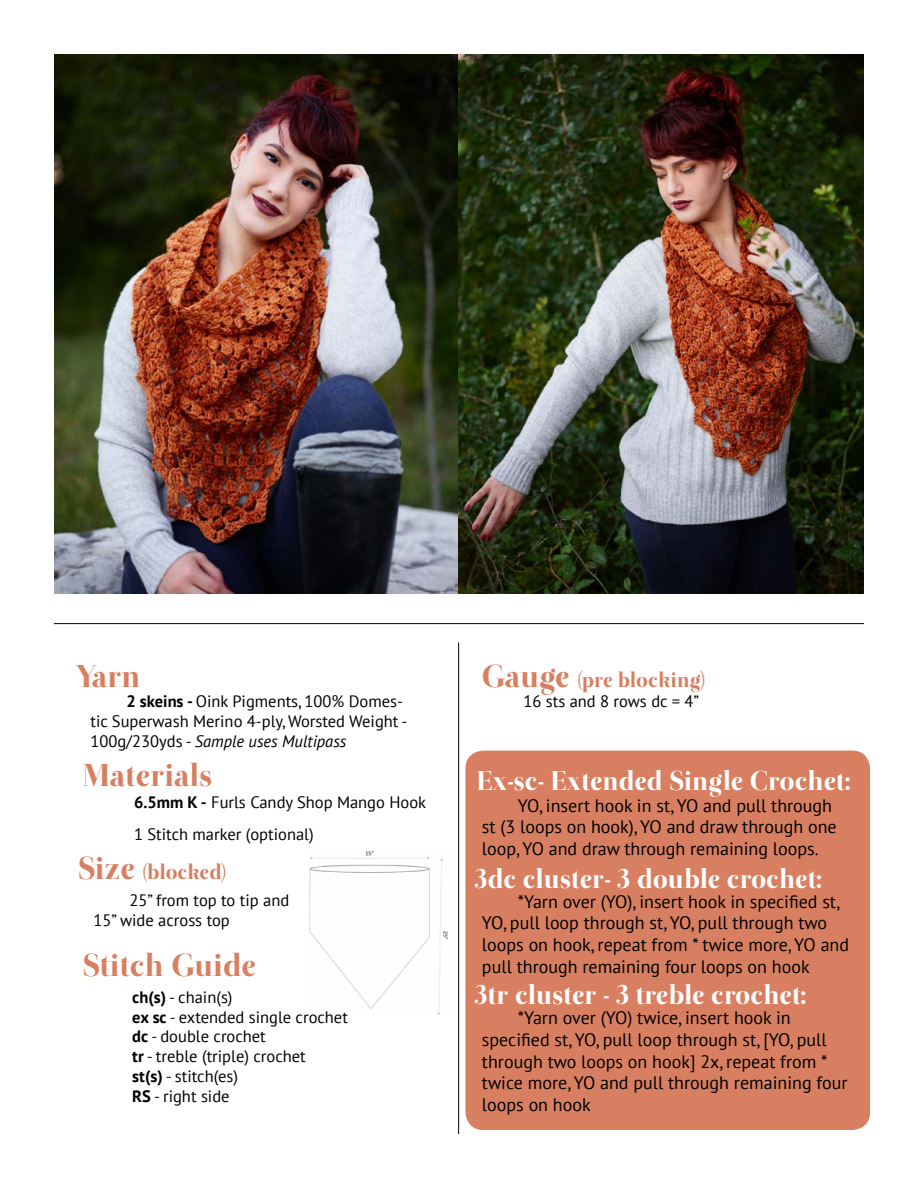
<style>
.page{position:relative;width:918px;height:1188px;background:#fff}
.page>*{position:absolute;margin:0;border:0;box-sizing:border-box;transform-origin:0 0}
.t1{font:31.5px "Otama ep";color:#d77f60}
.t2{font:27px "Otama ep";color:#fff}
.t3{font:21px "Otama ep";color:#d77f60}
.t4{font:18px/21.6px "PT Sans";color:#000}
.t5{font:16.5px/19.8px "PT Sans";color:#000}
.s1{font-weight:700}
.s2{font-style:italic}
.s3{font-size:31.5px}
</style>
<div class="page">
<img style="left:54px;top:54px;width:404px;height:540px">
<hr style="left:54px;top:623px;width:810px;height:1px;background:#000">
<hr style="left:458px;top:643px;width:1px;height:491px;background:#000">
<div style="left:465px;top:751px;width:405px;height:379px;background:#d77f60;border-radius:18px"></div>
<img style="left:458px;top:54px;width:406px;height:540px">
<img style="left:309px;top:850px;width:139px;height:165px">
<p class="t1" style="left:75px;top:657px;width:67px">Yarn</p>
<p class="t5" style="left:90px;top:691px;width:319px;text-indent:36px"><span class="s1">2 skeins -</span> Oink Pigments, 100% Domes&shy;tic Superwash Merino 4-ply, Worsted Weight -<br>100g/230yds - <span class="s2">Sample uses Multipass</span></p>
<p class="t1" style="left:83px;top:756px;width:131px">Materials</p>
<p class="t5" style="left:134px;top:792px;width:293px"><span class="s1">6.5mm K -</span> Furls Candy Shop Mango Hook</p>
<p class="t5" style="left:134px;top:824px;width:181px">1 Stitch marker (optional)</p>
<p class="t3" style="left:78px;top:859px;width:149px"><span class="s3">Size</span> (blocked)</p>
<p class="t5" style="left:93px;top:890px;width:197px;text-indent:36px">25” from top to tip and<br>15” wide across top</p>
<p class="t1" style="left:83px;top:946px;width:175px">Stitch Guide</p>
<p class="t5" style="left:132px;top:987px;width:102px"><span class="s1">ch(s)</span> - chain(s)</p>
<p class="t5" style="left:132px;top:1006px;width:217px"><span class="s1">ex sc</span> - extended single crochet</p>
<p class="t5" style="left:132px;top:1026px;width:135px"><span class="s1">dc</span> - double crochet</p>
<p class="t5" style="left:132px;top:1046px;width:175px"><span class="s1">tr</span> - treble (triple) crochet</p>
<p class="t5" style="left:132px;top:1066px;width:107px"><span class="s1">st(s)</span> - stitch(es)</p>
<p class="t5" style="left:132px;top:1086px;width:99px"><span class="s1">RS</span> - right side</p>
<p class="t3" style="left:482px;top:667px;width:224px"><span class="s3">Gauge</span> (pre blocking)</p>
<p class="t5" style="left:523px;top:691px;width:177px">16 sts and 8 rows dc = 4”</p>
<p class="t2" style="left:477px;top:765px;width:375px">Ex-sc- Extended Single Crochet:</p>
<p class="t4" style="left:482px;top:794px;width:356px;text-indent:36px">YO, insert hook in st, YO and pull through st (3 loops on hook), YO and draw through one loop, YO and draw through remaining loops.</p>
<p class="t2" style="left:474px;top:863px;width:349px">3dc cluster- 3 double crochet:</p>
<p class="t4" style="left:482px;top:890px;width:369px;text-indent:36px">*Yarn over (YO), insert hook in specified st, YO, pull loop through st, YO, pull through two loops on hook, repeat from * twice more, YO and pull through remaining four loops on hook</p>
<p class="t2" style="left:474px;top:978px;width:333px">3tr cluster - 3 treble crochet:</p>
<p class="t4" style="left:482px;top:1007px;width:367px;text-indent:36px">*Yarn over (YO) twice, insert hook in specified st, YO, pull loop through st, [YO, pull through two loops on hook] 2x, repeat from * twice more, YO and pull through remaining four loops on hook</p>
</div>
